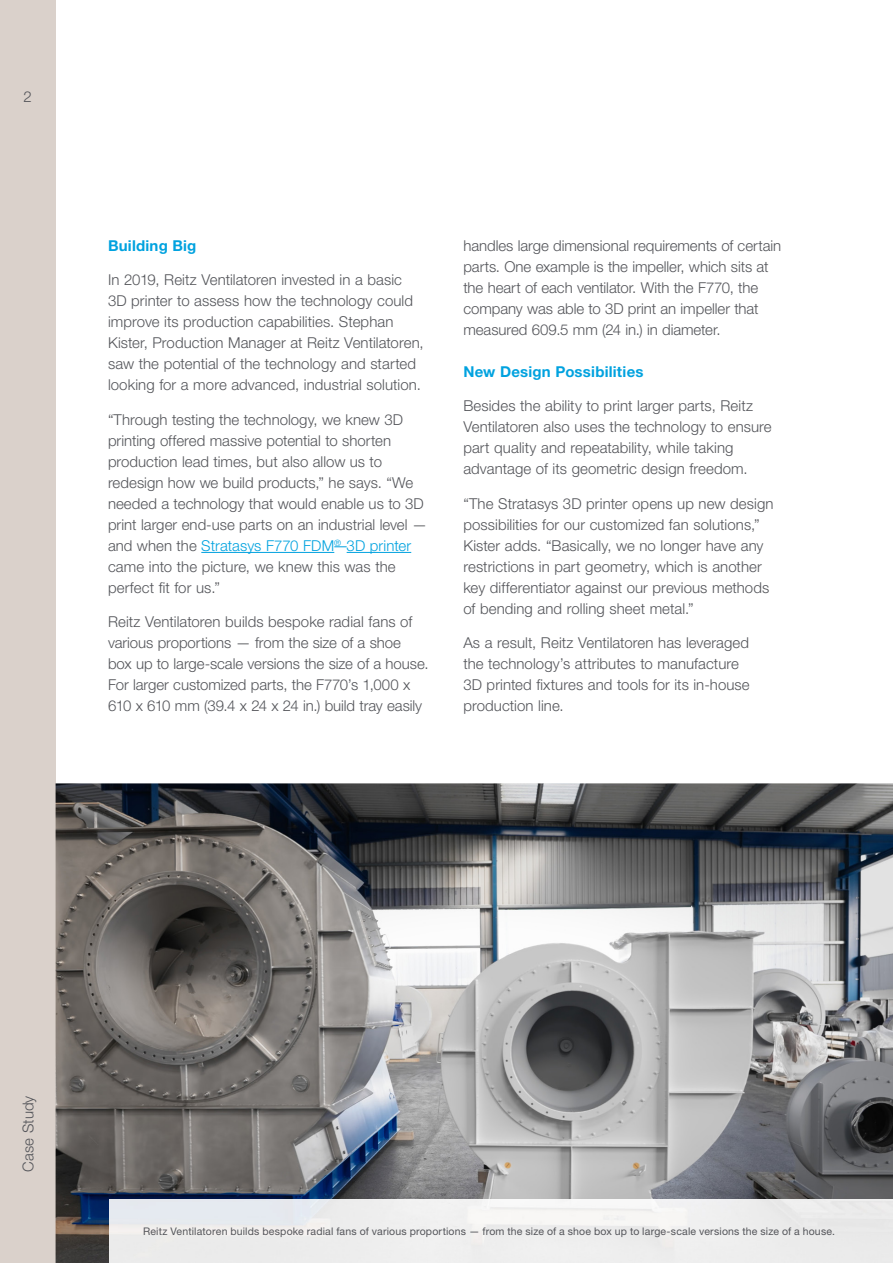
<style>
.page{position:relative;width:893px;height:1263px;background:#fff}
.page>*{position:absolute;margin:0;border:0;box-sizing:border-box;transform-origin:0 0}
.t1{font:300 15px/21px "Helvetica Neue LT Std";letter-spacing:.005em;color:#54555a}
.t2{font:700 15px "Helvetica Neue LT Std";letter-spacing:.015em;color:#00a2df}
.t3{font:10.5px "Helvetica Neue LT Std";letter-spacing:.015em;color:#54555a}
.s1{color:#00a2df}
</style>
<div class="page">
<div style="left:0;top:0;width:55px;height:1263px;background:#dad1cb"></div>
<hr style="left:201px;top:552px;width:133px;height:1px;background:#00a2df">
<svg style="left:334px;top:546px;width:13px;height:1px"></svg>
<hr style="left:347px;top:552px;width:64px;height:1px;background:#00a2df">
<img style="left:56px;top:783px;width:837px;height:480px">
<img style="left:109px;top:1199px;width:784px;height:64px">
<p class="t1" style="left:23px;top:86px;width:10px">2</p>
<p class="t2" style="left:108px;top:236px;width:90px">Building Big</p>
<p class="t1" style="left:108px;top:269px;width:317px">In 2019, Reitz Ventilatoren invested in a basic 3D printer to assess how the technology could improve its production capabilities. Stephan Kister, Production Manager at Reitz Ventilatoren, saw the potential of the technology and started looking for a more advanced, industrial solution.</p>
<p class="t1" style="left:108px;top:409px;width:321px">“Through testing the technology, we knew 3D printing offered massive potential to shorten production lead times, but also allow us to redesign how we build products,” he says. “We needed a technology that would enable us to 3D print larger end-use parts on an industrial level — and when the <span class="s1">Stratasys F770 FDM</span><sup>®</sup> <span class="s1">3D printer </span>came into the picture, we knew this was the perfect fit for us.”</p>
<p class="t1" style="left:108px;top:611px;width:322px">Reitz Ventilatoren builds bespoke radial fans of various proportions — from the size of a shoe<br>box up to large-scale versions the size of a house.<br>For larger customized parts, the F770’s 1,000 x 610 x 610 mm (39.4 x 24 x 24 in.) build tray easily</p>
<p class="t1" style="left:463px;top:235px;width:319px">handles large dimensional requirements of certain parts. One example is the impeller, which sits at the heart of each ventilator. With the F770, the company was able to 3D print an impeller that measured 609.5 mm (24 in.) in diameter.</p>
<p class="t2" style="left:463px;top:362px;width:182px">New Design Possibilities</p>
<p class="t1" style="left:463px;top:395px;width:310px">Besides the ability to print larger parts, Reitz Ventilatoren also uses the technology to ensure part quality and repeatability, while taking advantage of its geometric design freedom.</p>
<p class="t1" style="left:463px;top:492px;width:312px">“The Stratasys 3D printer opens up new design possibilities for our customized fan solutions,” Kister adds. “Basically, we no longer have any restrictions in part geometry, which is another key differentiator against our previous methods of bending and rolling sheet metal.”</p>
<p class="t1" style="left:463px;top:632px;width:288px">As a result, Reitz Ventilatoren has leveraged the technology’s attributes to manufacture 3D printed fixtures and tools for its in-house production line.</p>
<p class="t1" style="left:18px;top:1171px;width:77px;rotate:-90deg">Case Study</p>
<p class="t3" style="left:143px;top:1225px;width:694px">Reitz Ventilatoren builds bespoke radial fans of various proportions — from the size of a shoe box up to large-scale versions the size of a house.</p>
</div>
